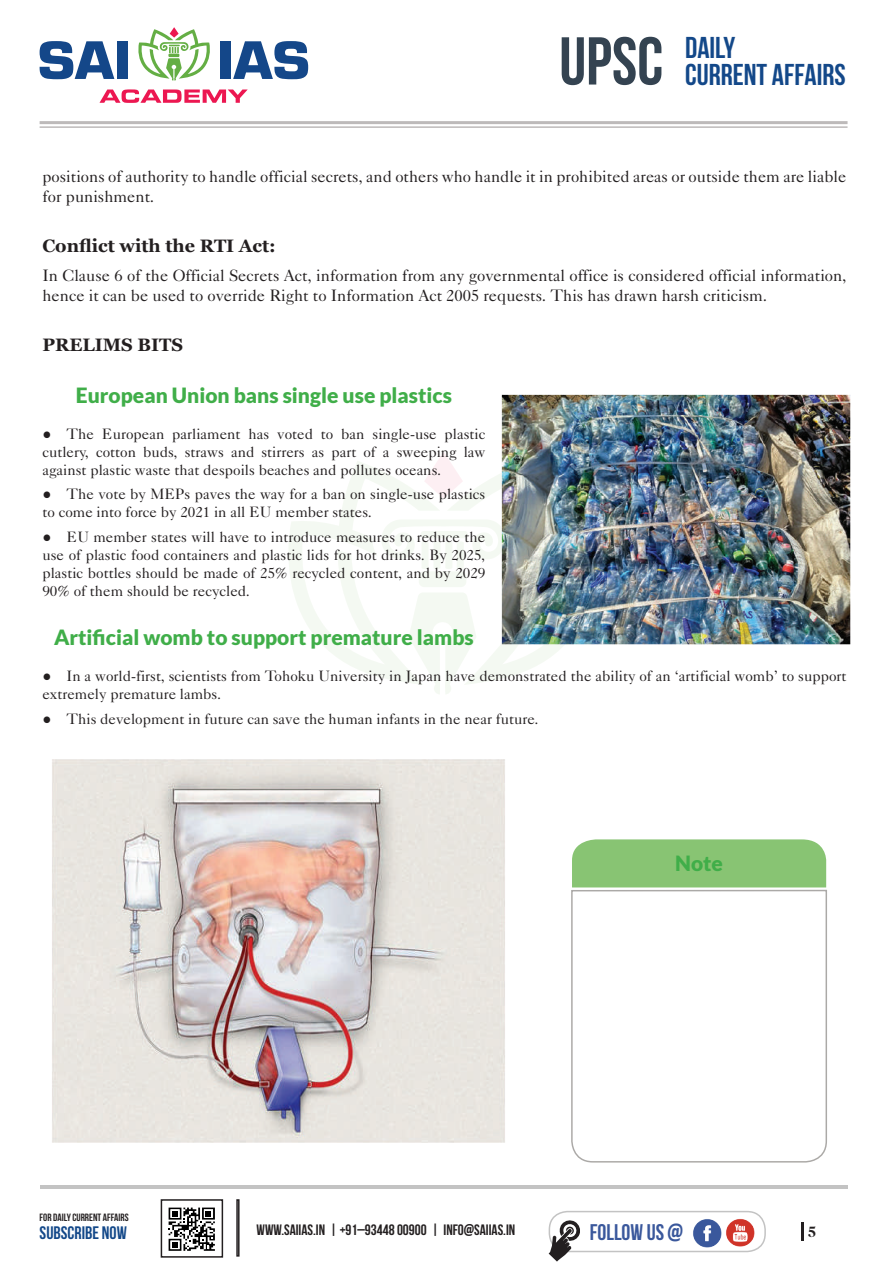
<style>
.page{position:relative;width:893px;height:1263px;background:#fff}
.page>*{position:absolute;margin:0;border:0;box-sizing:border-box;transform-origin:0 0}
.t1{font:700 67.5px "Bebas Neue";color:#344351}
.t2{font:700 30px/27px "Bebas Neue";color:#134889}
.t3{font:700 22.5px "Bebas Neue";color:#3a589c}
.t4{font:900 21px "Lato";color:#40ae49}
.t5{font:700 18px "Georgia";color:#231f20}
.t6{font:700 18px "Bebas Neue";color:#134889}
.t7{font:16.5px/19.8px "Caslon Five Forty LT";color:#231f20}
.t8{font:15px/18px "Caslon Five Forty LT";color:#231f20;text-align:justify}
.t9{font:700 15px "Bebas Neue";color:#231f20}
.t10{font:700 13.5px "Caslon";color:#231f20}
.t11{font:700 10.5px "Bebas Neue";color:#231f20}
.s1{font-family:"Georgia";font-weight:700}
</style>
<div class="page">
<hr style="left:40px;top:1185px;width:807px;height:4px;background:#c3c3c3">
<svg style="left:289px;top:452px;width:311px;height:242px"></svg>
<svg style="left:40px;top:41px;width:74px;height:38px"></svg>
<div style="left:117px;top:41px;width:11px;height:38px;background:#144789"></div>
<div style="left:220px;top:41px;width:10px;height:38px;background:#144789"></div>
<svg style="left:233px;top:41px;width:75px;height:38px"></svg>
<svg style="left:100px;top:89px;width:148px;height:14px"></svg>
<svg style="left:138px;top:27px;width:72px;height:54px"></svg>
<div style="left:572px;top:839px;width:254px;height:48px;background:#88c473"></div>
<svg style="left:571px;top:889px;width:256px;height:274px"></svg>
<svg style="left:801px;top:1222px;width:2px;height:19px"></svg>
<svg style="left:168px;top:1207px;width:47px;height:44px"></svg>
<div style="left:161px;top:1199px;width:62px;height:58px;border:2px solid #231f20"></div>
<div style="left:236px;top:1199px;width:4px;height:57px;border:2px solid #231f20"></div>
<div style="left:549px;top:1211px;width:217px;height:41px;border:2px solid #c3c3c3;border-radius:18px"></div>
<img style="left:693px;top:1219px;width:62px;height:29px">
<svg style="left:549px;top:1219px;width:32px;height:42px"></svg>
<hr style="left:40px;top:121px;width:807px;height:3px;background:#bdbaba">
<hr style="left:40px;top:126px;width:807px;height:2px;background:#bdbaba">
<img style="left:501px;top:394px;width:349px;height:250px">
<img style="left:52px;top:759px;width:453px;height:384px">
<h1 class="t1" style="left:559px;top:24px;width:105px">UPSC</h1>
<h2 class="t2" style="left:685px;top:34px;width:162px">DAILY<br>CURRENT AFFAIRS</h2>
<p class="t7" style="left:42px;top:166px;width:805px">positions of authority to handle official secrets, and others who handle it in prohibited areas or outside them are liable for punishment.</p>
<p class="t5" style="left:42px;top:236px;width:235px">Conflict with the RTI Act:</p>
<p class="t7" style="left:42px;top:265px;width:805px">In Clause 6 of the Official Secrets Act, information from any governmental office is considered official information, hence it can be used to override Right to Information Act 2005 requests. This has drawn harsh criticism.</p>
<p class="t5" style="left:42px;top:334px;width:142px">PRELIMS BITS</p>
<h3 class="t4" style="left:76px;top:383px;width:378px">European Union bans single use plastics</h3>
<p class="t8" style="left:42px;top:425px;width:444px"><span class="s1">●</span> The European parliament has voted to ban single-use plastic cutlery, cotton buds, straws and stirrers as part of a sweeping law against plastic waste that despoils beaches and pollutes oceans.</p>
<p class="t8" style="left:42px;top:485px;width:444px"><span class="s1">●</span> The vote by MEPs paves the way for a ban on single-use plastics to come into force by 2021 in all EU member states.</p>
<p class="t8" style="left:42px;top:527px;width:444px"><span class="s1">●</span> EU member states will have to introduce measures to reduce the use of plastic food containers and plastic lids for hot drinks. By 2025, plastic bottles should be made of 25% recycled content, and by 2029<br>90% of them should be recycled.</p>
<h3 class="t4" style="left:54px;top:625px;width:421px">Artificial womb to support premature lambs</h3>
<p class="t8" style="left:42px;top:667px;width:806px"><span class="s1">●</span> In a world-first, scientists from Tohoku University in Japan have demonstrated the ability of an ‘artificial womb’ to support extremely premature lambs.</p>
<p class="t8" style="left:42px;top:709px;width:498px"><span class="s1">●</span> This development in future can save the human infants in the near future.</p>
<h3 class="t4" style="left:675px;top:850px;width:49px">Note</h3>
<p class="t11" style="left:40px;top:1211px;width:91px">FOR DAILY CURRENT AFFAIRS</p>
<p class="t6" style="left:40px;top:1223px;width:89px">SUBSCRIBE NOW</p>
<h3 class="t3" style="left:590px;top:1220px;width:95px">FOLLOW US @</h3>
<p class="t9" style="left:257px;top:1221px;width:260px">WWW.SAIIAS.IN | +91–93448 00900 | INFO@SAIIAS.IN</p>
<p class="t10" style="left:808px;top:1223px;width:10px">5</p>
</div>
